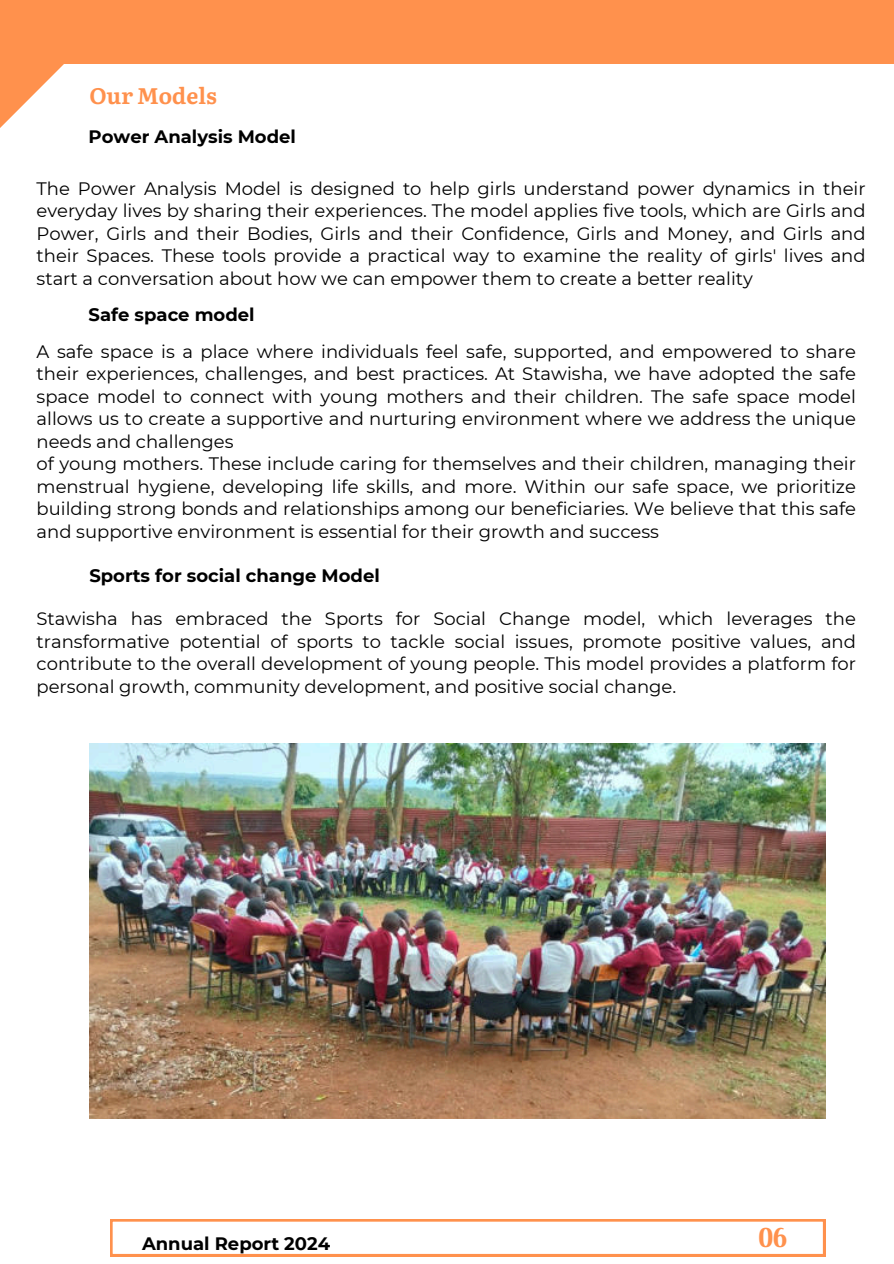
<style>
.page{position:relative;width:894px;height:1264px;background:#fff}
.page>*{position:absolute;margin:0;border:0;box-sizing:border-box;transform-origin:0 0}
.t1{font:700 30.75px "Boston Angel";color:#ff914d}
.t2{font:700 22.5px "Literata";color:#ff914d}
.t3{font:18px/22.5px "Montserrat";color:#000;text-align:justify}
.t4{font:700 18px "Montserrat";color:#000}
</style>
<div class="page">
<svg style="left:0;top:64px;width:64px;height:64px"></svg>
<div style="left:0;top:0;width:893px;height:64px;background:#ff914d"></div>
<svg style="left:110px;top:1219px;width:714px;height:37px"></svg>
<img style="left:89px;top:743px;width:736px;height:375px">
<p class="t2" style="left:89px;top:79px;width:129px">Our Models</p>
<p class="t4" style="left:89px;top:123px;width:209px">Power Analysis Model</p>
<p class="t3" style="left:37px;top:177px;width:830px">The Power Analysis Model is designed to help girls understand power dynamics in their everyday lives by sharing their experiences. The model applies five tools, which are Girls and Power, Girls and their Bodies, Girls and their Confidence, Girls and Money, and Girls and their Spaces. These tools provide a practical way to examine the reality of girls' lives and start a conversation about how we can empower them to create a better reality</p>
<p class="t4" style="left:89px;top:302px;width:167px">Safe space model</p>
<p class="t3" style="left:37px;top:339px;width:820px;text-align:left">A safe space is a place where individuals feel safe, supported, and empowered to share their experiences, challenges, and best practices. At Stawisha, we have adopted the safe space model to connect with young mothers and their children. The safe space model allows us to create a supportive and nurturing environment where we address the unique needs and challenges<br>of young mothers. These include caring for themselves and their children, managing their menstrual hygiene, developing life skills, and more. Within our safe space, we prioritize building strong bonds and relationships among our beneficiaries. We believe that this safe and supportive environment is essential for their growth and success</p>
<p class="t4" style="left:89px;top:562px;width:292px">Sports for social change Model</p>
<p class="t3" style="left:37px;top:607px;width:820px">Stawisha has embraced the Sports for Social Change model, which leverages the transformative potential of sports to tackle social issues, promote positive values, and contribute to the overall development of young people. This model provides a platform for personal growth, community development, and positive social change.</p>
<p class="t4" style="left:142px;top:1230px;width:189px">Annual Report 2024</p>
<h1 class="t1" style="left:758px;top:1219px;width:30px">06</h1>
</div>
